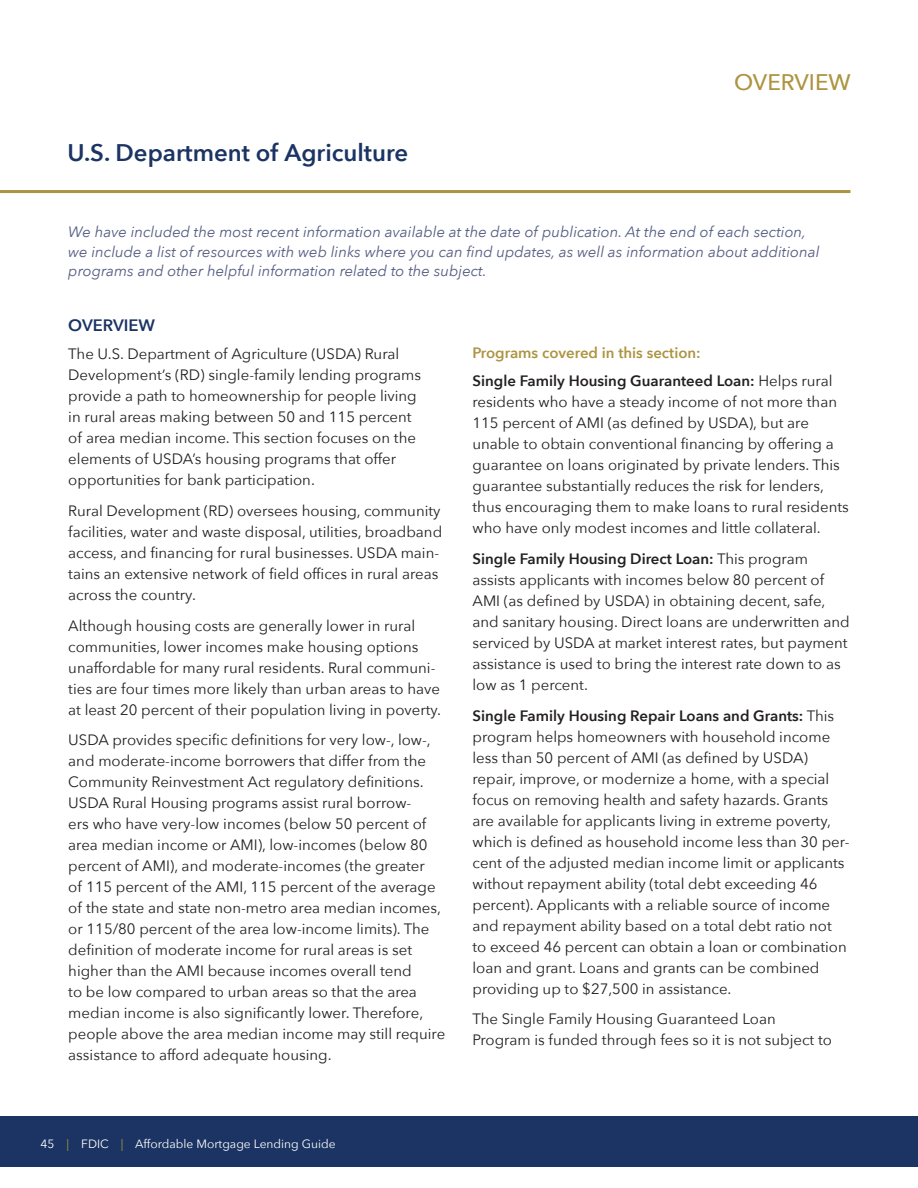
<style>
.page{position:relative;width:918px;height:1188px;background:#fff}
.page>*{position:absolute;margin:0;border:0;box-sizing:border-box;transform-origin:0 0}
.t1{font:600 24px "Avenir Next";color:#1b3463}
.t2{font:500 22.5px "Avenir Next";color:#ad9441}
.t3{font:600 16.5px "Avenir Next";color:#1b3463}
.t4{font:15px/21px "Avenir Next";color:#231f20}
.t5{font:italic 15px "Avenir Next";color:#555d82}
.t6{font:600 15px "Avenir Next";color:#231f20}
.t7{font:600 15px "Avenir Next";color:#ad9441}
.t8{font:12px "Avenir Next";color:#fff}
.s1{font-weight:400}
.s2{font-weight:600}
.s3{color:#ad9441}
</style>
<div class="page">
<div style="left:0;top:1116px;width:918px;height:51px;background:#1b3463"></div>
<hr style="left:0;top:190px;width:851px;height:3px;background:#ad9441">
<p class="t1" style="left:68px;top:132px;width:342px">U.S. Department of Agriculture</p>
<h1 class="t2" style="left:734px;top:63px;width:118px">OVERVIEW</h1>
<p class="t5" style="left:68px;top:219px;width:739px">We have included the most recent information available at the date of publication. At the end of each section,</p>
<p class="t5" style="left:68px;top:239px;width:753px">we include a list of resources with web links where you can find updates, as well as information about additional</p>
<p class="t5" style="left:68px;top:258px;width:420px">programs and other helpful information related to the subject.</p>
<h2 class="t3" style="left:68px;top:311px;width:88px">OVERVIEW</h2>
<p class="t4" style="left:68px;top:343px;width:354px">The U.S. Department of Agriculture (USDA) Rural Development’s (RD) single-family lending programs provide a path to homeownership for people living in rural areas making between 50 and 115 percent of area median income. This section focuses on the elements of USDA’s housing programs that offer opportunities for bank participation.</p>
<p class="t4" style="left:68px;top:499px;width:375px">Rural Development (RD) oversees housing, community facilities, water and waste disposal, utilities, broadband access, and financing for rural businesses. USDA main&shy;tains an extensive network of field offices in rural areas</p>
<p class="t4" style="left:68px;top:583px;width:129px">across the country.</p>
<p class="t4" style="left:68px;top:614px;width:374px">Although housing costs are generally lower in rural communities, lower incomes make housing options unaffordable for many rural residents. Rural communi&shy;ties are four times more likely than urban areas to have at least 20 percent of their population living in poverty.</p>
<p class="t4" style="left:68px;top:729px;width:364px">USDA provides specific definitions for very low-, low-,</p>
<p class="t4" style="left:68px;top:750px;width:359px">and moderate-income borrowers that differ from the</p>
<p class="t4" style="left:68px;top:771px;width:374px">Community Reinvestment Act regulatory definitions.<br>USDA Rural Housing programs assist rural borrow-<br>ers who have very-low incomes (below 50 percent of area median income or AMI), low-incomes (below 80 percent of AMI), and moderate-incomes (the greater of 115 percent of the AMI, 115 percent of the average of the state and state non-metro area median incomes, or 115/80 percent of the area low-income limits). The</p>
<p class="t4" style="left:68px;top:939px;width:345px">definition of moderate income for rural areas is set</p>
<p class="t4" style="left:68px;top:960px;width:350px">higher than the AMI because incomes overall tend to be low compared to urban areas so that the area</p>
<p class="t4" style="left:68px;top:1002px;width:356px">median income is also significantly lower. Therefore,</p>
<p class="t4" style="left:68px;top:1023px;width:379px">people above the area median income may still require assistance to afford adequate housing.</p>
<p class="t7" style="left:472px;top:340px;width:230px">Programs covered in this section:</p>
<h3 class="t6" style="left:472px;top:368px;width:362px">Single Family Housing Guaranteed Loan: <span class="s1">Helps rural</span></h3>
<p class="t4" style="left:472px;top:391px;width:366px">residents who have a steady income of not more than</p>
<p class="t4" style="left:472px;top:412px;width:363px">115 percent of AMI (as defined by USDA), but are unable to obtain conventional financing by offering a</p>
<p class="t4" style="left:473px;top:454px;width:378px">guarantee on loans originated by private lenders. This guarantee substantially reduces the risk for lenders, thus encouraging them to make loans to rural residents who have only modest incomes and little collateral.</p>
<p class="t4" style="left:473px;top:547px;width:353px"><span class="s2">Single Family Housing Direct Loan:</span> This program assists applicants with incomes below 80 percent of</p>
<p class="t4" style="left:473px;top:589px;width:355px">AMI (as defined by USDA) in obtaining decent, safe,</p>
<p class="t4" style="left:473px;top:610px;width:379px">and sanitary housing. Direct loans are underwritten and serviced by USDA at market interest rates, but payment assistance is used to bring the interest rate down to as low as 1 percent.</p>
<p class="t4" style="left:473px;top:704px;width:363px"><span class="s2">Single Family Housing Repair Loans and Grants:</span> This program helps homeowners with household income</p>
<p class="t4" style="left:473px;top:746px;width:337px">less than 50 percent of AMI (as defined by USDA)</p>
<p class="t4" style="left:472px;top:767px;width:379px">repair, improve, or modernize a home, with a special focus on removing health and safety hazards. Grants are available for applicants living in extreme poverty, which is defined as household income less than 30 per&shy;cent of the adjusted median income limit or applicants without repayment ability (total debt exceeding 46 percent). Applicants with a reliable source of income and repayment ability based on a total debt ratio not<br>to exceed 46 percent can obtain a loan or combination loan and grant. Loans and grants can be combined providing up to $27,500 in assistance.</p>
<p class="t4" style="left:472px;top:1008px;width:361px">The Single Family Housing Guaranteed Loan<br>Program is funded through fees so it is not subject to</p>
<p class="t8" style="left:40px;top:1133px;width:297px">45 <span class="s3">|</span> FDIC <span class="s3">|</span> Affordable Mortgage Lending Guide</p>
</div>
